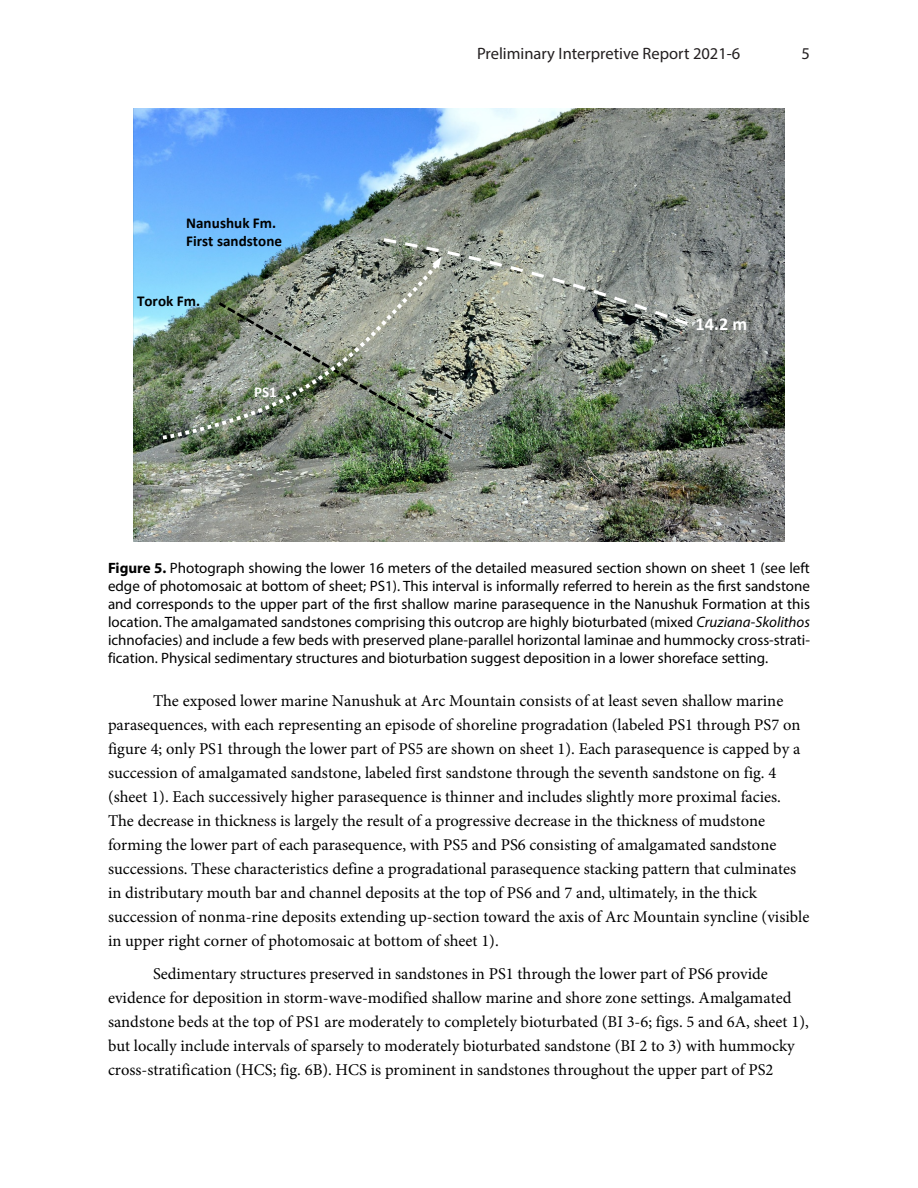
<style>
.page{position:relative;width:918px;height:1188px;background:#fff}
.page>*{position:absolute;margin:0;border:0;box-sizing:border-box;transform-origin:0 0}
.t1{font:18.15px "Calibri";color:#000}
.t2{font:700 18.15px "Calibri";color:#fff}
.Body_Text{font:16.5px/24px "Minion Pro";color:#000}
.t3{font:16.5px "Myriad Pro";color:#231f20}
.t4{font:700 15.15px/18.1px "Calibri";letter-spacing:.005em;color:#000}
.t5{font:700 15.15px "Calibri";color:#fff}
.Body_Text-2{font:15px/18px "Myriad Pro";color:#000;text-align:justify}
.Captions{font:15px/18px "Myriad Pro";color:#000;text-align:justify}
.s1{font-weight:700}
.s2{font-style:italic}
</style>
<div class="page">
<img style="left:133px;top:108px;width:652px;height:434px">
<img style="left:159px;top:259px;width:57px;height:183px">
<img style="left:216px;top:235px;width:475px;height:207px">
<p class="t4" style="left:186px;top:214px;width:97px">Nanushuk Fm.<br>First sandstone</p>
<p class="t4" style="left:137px;top:292px;width:65px">Torok Fm.</p>
<p class="t5" style="left:254px;top:382px;width:24px">PS1</p>
<p class="t3" style="left:477px;top:43px;width:265px">Preliminary Interpretive Report 2021-6</p>
<p class="t3" style="left:802px;top:43px;width:10px">5</p>
<p class="t2" style="left:696px;top:312px;width:53px">14.2 m</p>
<p class="Captions" style="left:108px;top:558px;width:703px"><span class="s1">Figure 5.</span> Photograph showing the lower 16 meters of the detailed measured section shown on sheet 1 (see left edge of photomosaic at bottom of sheet; PS1). This interval is informally referred to herein as the first sandstone and corresponds to the upper part of the first shallow marine parasequence in the Nanushuk Formation at this</p>
<p class="t1" style="left:130px;top:600px;width:65px">Figure 5.</p>
<p class="Body_Text-2" style="left:108px;top:612px;width:704px">location. The amalgamated sandstones comprising this outcrop are highly bioturbated (mixed <span class="s2">Cruziana</span>-<span class="s2">Skolithos </span>ichnofacies) and include a few beds with preserved plane-parallel horizontal laminae and hummocky cross-strati&shy;fication. Physical sedimentary structures and bioturbation suggest deposition in a lower shoreface setting.</p>
<p class="Body_Text" style="left:108px;top:689px;width:703px;text-indent:45px">The exposed lower marine Nanushuk at Arc Mountain consists of at least seven shallow marine parasequences, with each representing an episode of shoreline progradation (labeled PS1 through PS7 on figure 4; only PS1 through the lower part of PS5 are shown on sheet 1). Each parasequence is capped by a succession of amalgamated sandstone, labeled first sandstone through the seventh sandstone on fig. 4 (sheet 1). Each successively higher parasequence is thinner and includes slightly more proximal facies.<br>The decrease in thickness is largely the result of a progressive decrease in the thickness of mudstone forming the lower part of each parasequence, with PS5 and PS6 consisting of amalgamated sandstone successions. These characteristics define a progradational parasequence stacking pattern that culminates in distributary mouth bar and channel deposits at the top of PS6 and 7 and, ultimately, in the thick succession of nonma-rine deposits extending up-section toward the axis of Arc Mountain syncline (visible in upper right corner of photomosaic at bottom of sheet 1).</p>
<p class="Body_Text" style="left:108px;top:962px;width:702px;text-indent:45px">Sedimentary structures preserved in sandstones in PS1 through the lower part of PS6 provide evidence for deposition in storm-wave-modified shallow marine and shore zone settings. Amalgamated sandstone beds at the top of PS1 are moderately to completely bioturbated (BI 3-6; figs. 5 and 6A, sheet 1), but locally include intervals of sparsely to moderately bioturbated sandstone (BI 2 to 3) with hummocky cross-stratification (HCS; fig. 6B). HCS is prominent in sandstones throughout the upper part of PS2</p>
</div>
